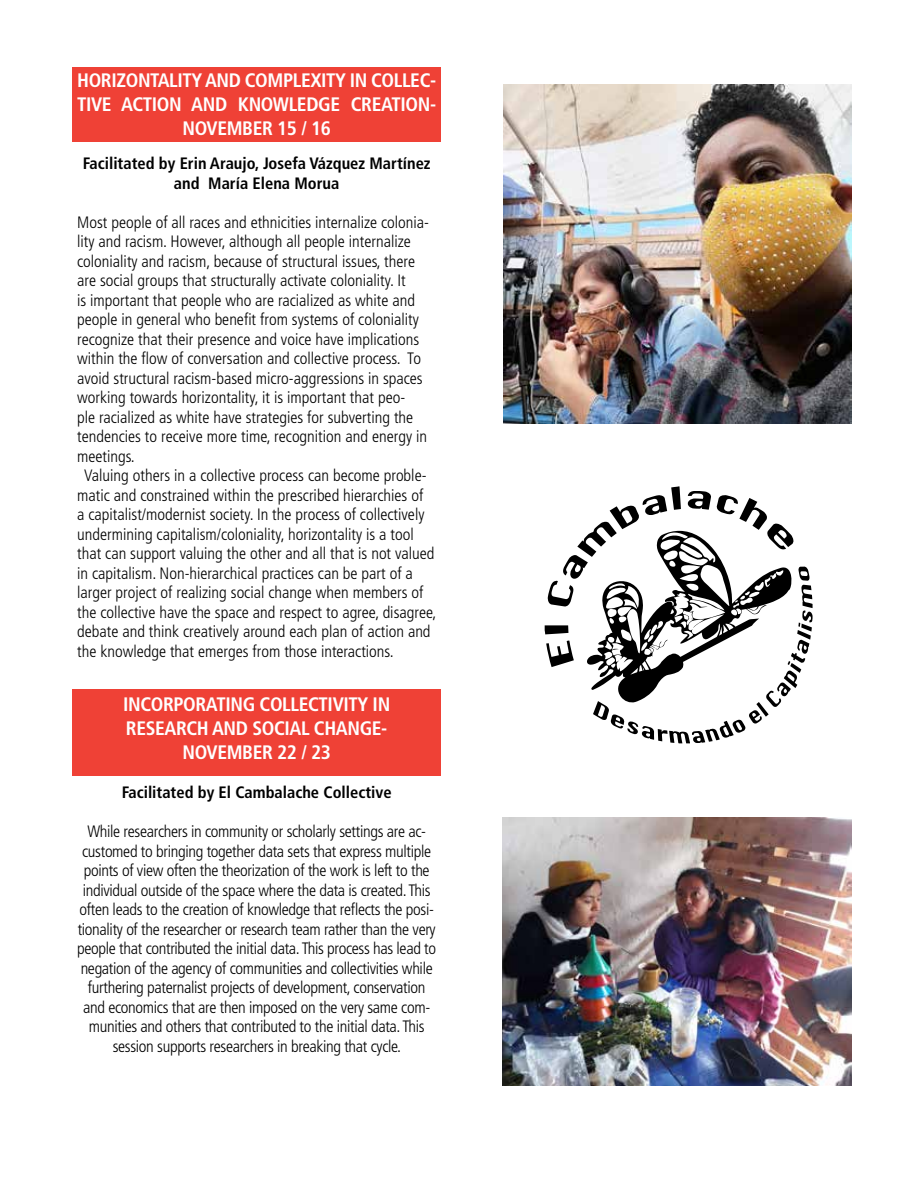
<style>
.page{position:relative;width:918px;height:1188px;background:#fff}
.page>*{position:absolute;margin:0;border:0;box-sizing:border-box;transform-origin:0 0}
.t1{font:700 condensed 19.5px/24px "Frutiger LT Std";letter-spacing:-.02em;color:#fff;text-align:center}
.t2{font:300 condensed 16.5px "Frutiger LT Std";color:#000}
.t3{font:300 condensed 16.5px/19.5px "Frutiger LT Std";letter-spacing:-.02em;color:#000;text-align:center}
.t4{font:700 condensed 16.5px/19.5px "Frutiger LT Std";color:#000;text-align:center}
</style>
<div class="page">
<div style="left:72px;top:689px;width:369px;height:87px;background:#ef4136"></div>
<div style="left:72px;top:68px;width:369px;height:74px;background:#ef4136"></div>
<img style="left:504px;top:84px;width:347px;height:339px">
<img style="left:502px;top:818px;width:349px;height:267px">
<svg style="left:545px;top:486px;width:268px;height:257px"></svg>
<p class="t1" style="left:77px;top:68px;width:361px">HORIZONTALITY AND COMPLEXITY IN COLLEC-<br>TIVE ACTION AND KNOWLEDGE CREATION-<br>NOVEMBER 15 / 16</p>
<p class="t4" style="left:83px;top:154px;width:349px">Facilitated by Erin Araujo, Josefa Vázquez Martínez and María Elena Morua</p>
<p class="t2" style="left:77px;top:213px;width:354px">Most people of all races and ethnicities internalize colonia-</p>
<p class="t2" style="left:77px;top:232px;width:335px">lity and racism. However, although all people internalize</p>
<p class="t2" style="left:77px;top:252px;width:339px">coloniality and racism, because of structural issues, there</p>
<p class="t2" style="left:77px;top:271px;width:330px">are social groups that structurally activate coloniality. It</p>
<p class="t2" style="left:77px;top:291px;width:339px">is important that people who are racialized as white and</p>
<p class="t2" style="left:77px;top:310px;width:343px">people in general who benefit from systems of coloniality</p>
<p class="t2" style="left:77px;top:330px;width:344px">recognize that their presence and voice have implications</p>
<p class="t2" style="left:77px;top:349px;width:346px">within the flow of conversation and collective process. To</p>
<p class="t2" style="left:77px;top:369px;width:347px">avoid structural racism-based micro-aggressions in spaces</p>
<p class="t2" style="left:77px;top:388px;width:330px">working towards horizontality, it is important that peo-</p>
<p class="t2" style="left:77px;top:408px;width:338px">ple racialized as white have strategies for subverting the</p>
<p class="t2" style="left:77px;top:427px;width:351px">tendencies to receive more time, recognition and energy in</p>
<p class="t2" style="left:77px;top:447px;width:59px">meetings.</p>
<p class="t2" style="left:84px;top:466px;width:344px">Valuing others in a collective process can become proble-</p>
<p class="t2" style="left:77px;top:486px;width:348px">matic and constrained within the prescribed hierarchies of</p>
<p class="t2" style="left:77px;top:505px;width:349px">a capitalist/modernist society. In the process of collectively</p>
<p class="t2" style="left:77px;top:525px;width:338px">undermining capitalism/coloniality, horizontality is a tool</p>
<p class="t2" style="left:77px;top:544px;width:359px">that can support valuing the other and all that is not valued</p>
<p class="t2" style="left:77px;top:564px;width:337px">in capitalism. Non-hierarchical practices can be part of a</p>
<p class="t2" style="left:77px;top:583px;width:348px">larger project of realizing social change when members of</p>
<p class="t2" style="left:77px;top:603px;width:361px">the collective have the space and respect to agree, disagree,</p>
<p class="t2" style="left:77px;top:622px;width:355px">debate and think creatively around each plan of action and</p>
<p class="t2" style="left:77px;top:642px;width:318px">the knowledge that emerges from those interactions.</p>
<p class="t1" style="left:123px;top:693px;width:269px">INCORPORATING COLLECTIVITY IN<br>RESEARCH AND SOCIAL CHANGE-<br>NOVEMBER 22 / 23</p>
<p class="t4" style="left:122px;top:783px;width:271px">Facilitated by El Cambalache Collective</p>
<p class="t3" style="left:77px;top:822px;width:360px">While researchers in community or scholarly settings are ac&shy;customed to bringing together data sets that express multiple points of view often the theorization of the work is left to the individual outside of the space where the data is created. This often leads to the creation of knowledge that reflects the posi&shy;tionality of the researcher or research team rather than the very people that contributed the initial data. This process has lead to negation of the agency of communities and collectivities while furthering paternalist projects of development, conservation and economics that are then imposed on the very same com&shy;munities and others that contributed to the initial data. This session supports researchers in breaking that cycle.</p>
</div>
